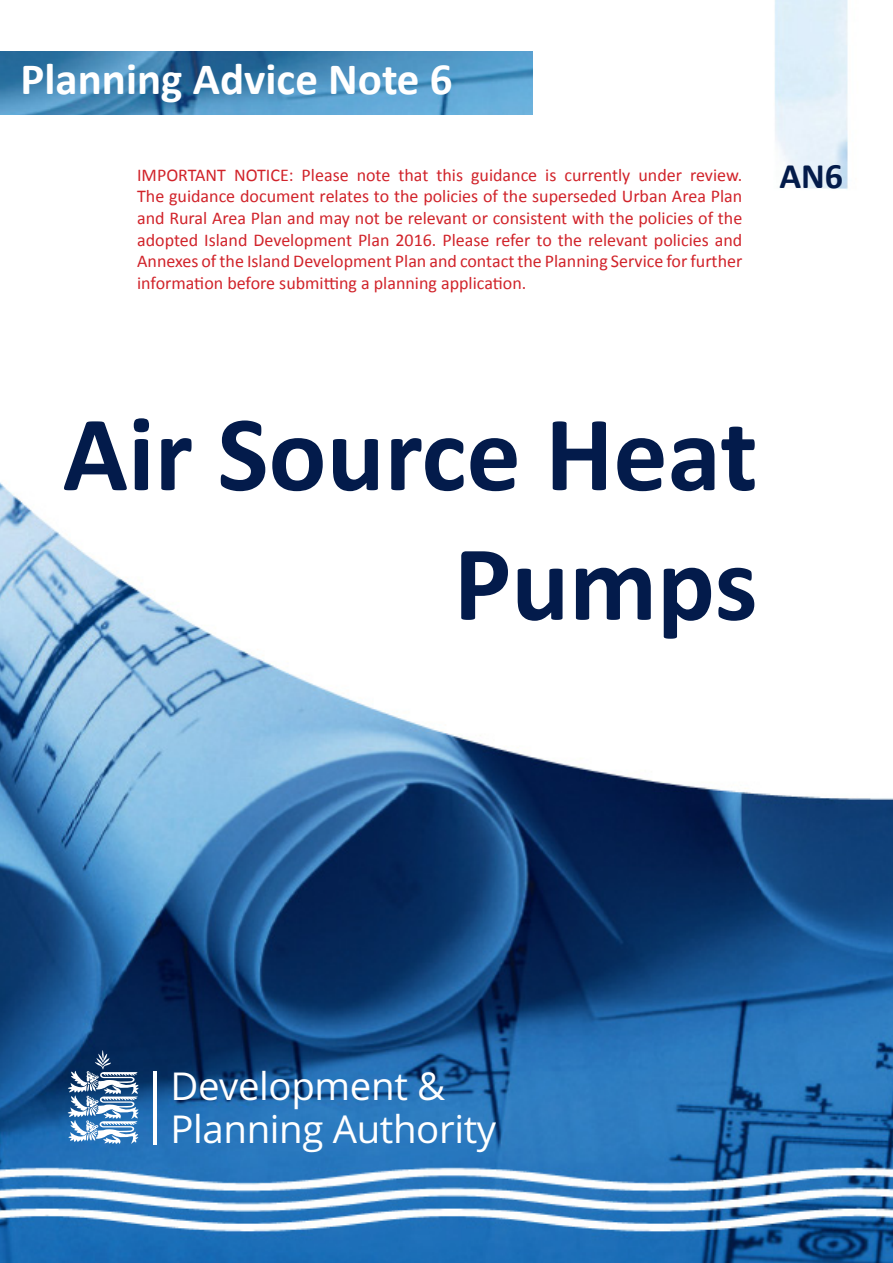
<style>
.page{position:relative;width:893px;height:1263px;background:#fff}
.page>*{position:absolute;margin:0;border:0;box-sizing:border-box;transform-origin:0 0}
.t1{font:700 108px/129.6px "Calibri";color:#031b4b;text-align:right}
.t2{font:700 45px "Calibri";color:#fff}
.t3{font:38.4px/43px "Open Sans";letter-spacing:-.01em;color:#fff}
.t4{font:700 36px "Calibri";color:#031b4a}
.t5{font:18px/21.6px "Calibri";color:#d1232a;text-align:justify}
</style>
<div class="page">
<img style="left:0;top:0;width:893px;height:1263px">
<img style="left:0;top:51px;width:533px;height:64px">
<hr style="left:153px;top:1071px;width:4px;height:74px;background:#fff">
<svg style="left:68px;top:1050px;width:71px;height:94px"></svg>
<p class="t2" style="left:20px;top:51px;width:434px">Planning Advice Note 6</p>
<p class="t5" style="left:137px;top:164px;width:607px">IMPORTANT NOTICE: Please note that this guidance is currently under review.<br>The guidance document relates to the policies of the superseded Urban Area Plan and Rural Area Plan and may not be relevant or consistent with the policies of the adopted Island Development Plan 2016. Please refer to the relevant policies and Annexes of the Island Development Plan and contact the Planning Service for further information before submitting a planning application.</p>
<p class="t4" style="left:779px;top:153px;width:65px">AN6</p>
<p class="t1" style="left:63px;top:389px;width:696px">Air Source Heat<br>Pumps</p>
<p class="t3" style="left:170px;top:1064px;width:327px">Development &amp;<br>Planning Authority</p>
</div>
